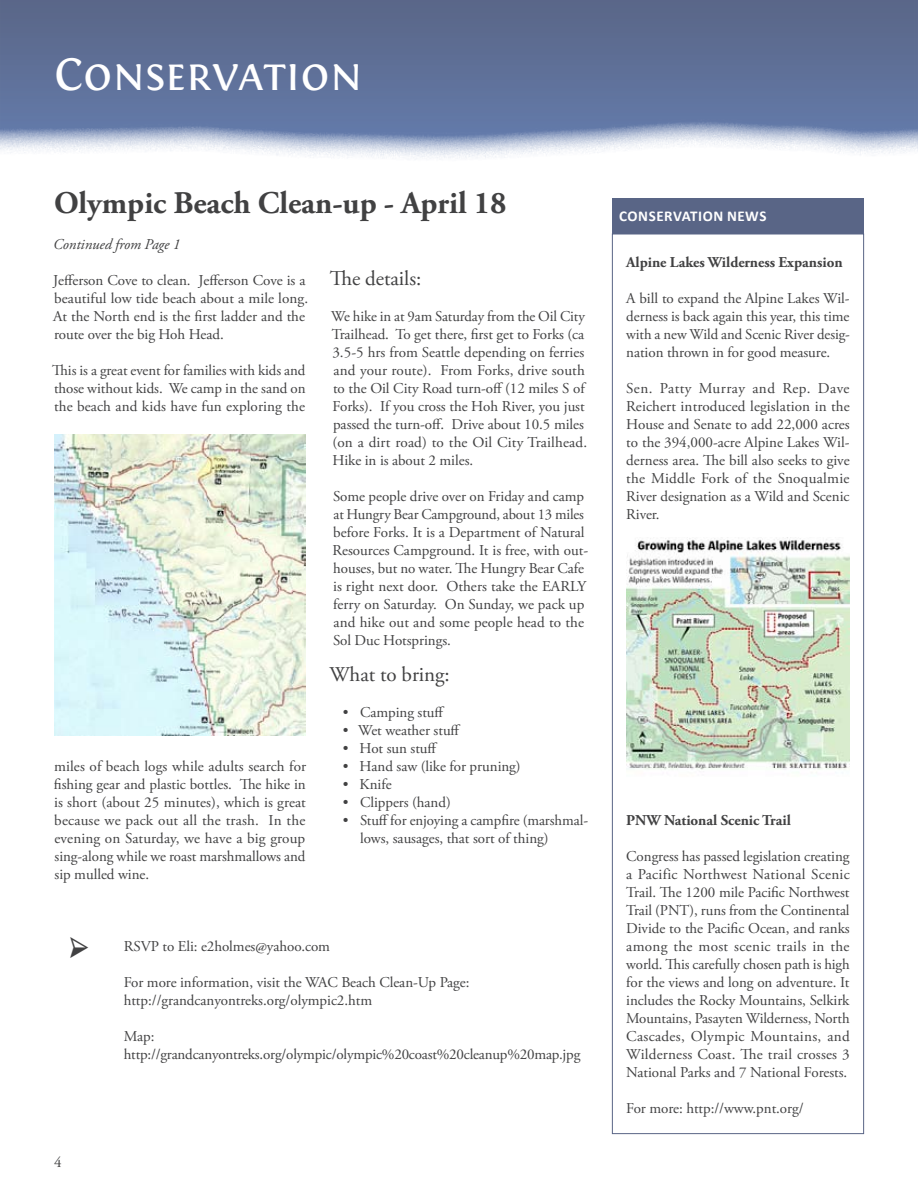
<style>
.page{position:relative;width:918px;height:1188px;background:#fff}
.page>*{position:absolute;margin:0;border:0;box-sizing:border-box;transform-origin:0 0}
.t1{font:48px "Fontin Small Caps";color:#fff}
.t2{font:36px "Minion Pro";color:#414142}
.t3{font:700 31.5px "Adobe Garamond Pro";color:#414142}
.t4{font:21px "Adobe Garamond Pro";letter-spacing:-.005em;color:#414142}
.t5{font:15px/18px "Adobe Garamond Pro";letter-spacing:-.005em;color:#414142}
.t6{font:700 15px "Adobe Garamond Pro";color:#414142}
.t7{font:italic 15px "Adobe Garamond Pro";letter-spacing:-.005em;color:#414142}
.t8{font:700 15px "Calibri";letter-spacing:.035em;color:#fff}
</style>
<div class="page">
<svg style="left:0;top:0;width:918px;height:159px"></svg>
<div style="left:612px;top:234px;width:252px;height:900px;border:1px solid #596586"></div>
<div style="left:612px;top:198px;width:252px;height:36px;background:#596586"></div>
<img style="left:627px;top:537px;width:222px;height:233px">
<img style="left:54px;top:434px;width:252px;height:302px">
<h1 class="t1" style="left:54px;top:47px;width:310px">Conservation</h1>
<h3 class="t3" style="left:54px;top:185px;width:454px">Olympic Beach Clean-up - April 18</h3>
<p class="t7" style="left:53px;top:235px;width:129px">Continued from Page 1</p>
<p class="t5" style="left:53px;top:272px;width:256px">Jefferson Cove to clean. Jefferson Cove is a beautiful low tide beach about a mile long.<br>At the North end is the first ladder and the route over the big Hoh Head.</p>
<p class="t5" style="left:52px;top:362px;width:255px;text-align:justify">This is a great event for families with kids and those without kids. We camp in the sand on the beach and kids have fun exploring the</p>
<p class="t5" style="left:54px;top:758px;width:254px;text-align:justify">miles of beach logs while adults search for fishing gear and plastic bottles. The hike in is short (about 25 minutes), which is great because we pack out all the trash. In the evening on Saturday, we have a big group sing-along while we roast marshmallows and sip mulled wine.</p>
<h3 class="t4" style="left:330px;top:266px;width:93px">The details:</h3>
<p class="t5" style="left:331px;top:308px;width:257px">We hike in at 9am Saturday from the Oil City Trailhead. To get there, first get to Forks (ca 3.5-5 hrs from Seattle depending on ferries and your route). From Forks, drive south to the Oil City Road turn-off (12 miles S of Forks). If you cross the Hoh River, you just passed the turn-off. Drive about 10.5 miles (on a dirt road) to the Oil City Trailhead.<br>Hike in is about 2 miles.</p>
<p class="t5" style="left:333px;top:488px;width:257px">Some people drive over on Friday and camp at Hungry Bear Campground, about 13 miles before Forks. It is a Department of Natural Resources Campground. It is free, with out&shy;houses, but no water. The Hungry Bear Cafe is right next door. Others take the EARLY ferry on Saturday. On Sunday, we pack up and hike out and some people head to the Sol Duc Hotsprings.</p>
<h3 class="t4" style="left:330px;top:662px;width:122px">What to bring:</h3>
<p class="t5" style="left:343px;top:704px;width:103px">• Camping stuff</p>
<p class="t5" style="left:343px;top:722px;width:119px">• Wet weather stuff</p>
<p class="t5" style="left:343px;top:740px;width:96px">• Hot sun stuff</p>
<p class="t5" style="left:343px;top:758px;width:179px">• Hand saw (like for pruning)</p>
<p class="t5" style="left:343px;top:776px;width:50px">• Knife</p>
<p class="t5" style="left:343px;top:794px;width:109px">• Clippers (hand)</p>
<p class="t5" style="left:360px;top:812px;width:229px;text-indent:-17px">• Stuff for enjoying a campfire (marshmal&shy;lows, sausages, that sort of thing)</p>
<h2 class="t2" style="left:69px;top:921px;width:22px">➢</h2>
<p class="t5" style="left:124px;top:938px;width:208px">RSVP to Eli: e2holmes@yahoo.com</p>
<p class="t5" style="left:124px;top:974px;width:347px">For more information, visit the WAC Beach Clean-Up Page: http://grandcanyontreks.org/olympic2.htm</p>
<p class="t5" style="left:124px;top:1028px;width:458px">Map: http://grandcanyontreks.org/olympic/olympic%20coast%20cleanup%20map.jpg</p>
<p class="t5" style="left:54px;top:1154px;width:9px">4</p>
<p class="t8" style="left:619px;top:207px;width:149px">CONSERVATION NEWS</p>
<p class="t6" style="left:626px;top:254px;width:218px">Alpine Lakes Wilderness Expansion</p>
<p class="t5" style="left:626px;top:290px;width:225px;text-align:justify">A bill to expand the Alpine Lakes Wil&shy;derness is back again this year, this time with a new Wild and Scenic River desig&shy;nation thrown in for good measure.</p>
<p class="t5" style="left:626px;top:380px;width:225px;text-align:justify">Sen. Patty Murray and Rep. Dave Reichert introduced legislation in the House and Senate to add 22,000 acres to the 394,000-acre Alpine Lakes Wil&shy;derness area. The bill also seeks to give the Middle Fork of the Snoqualmie River designation as a Wild and Scenic River.</p>
<p class="t6" style="left:626px;top:812px;width:166px">PNW National Scenic Trail</p>
<p class="t5" style="left:626px;top:848px;width:225px;text-align:justify">Congress has passed legislation creating a Pacific Northwest National Scenic Trail. The 1200 mile Pacific Northwest Trail (PNT), runs from the Continental Divide to the Pacific Ocean, and ranks among the most scenic trails in the world. This carefully chosen path is high for the views and long on adventure. It includes the Rocky Mountains, Selkirk Mountains, Pasayten Wilderness, North Cascades, Olympic Mountains, and Wilderness Coast. The trail crosses 3<br>National Parks and 7 National Forests.</p>
<p class="t5" style="left:626px;top:1100px;width:179px">For more: http://www.pnt.org/</p>
</div>
